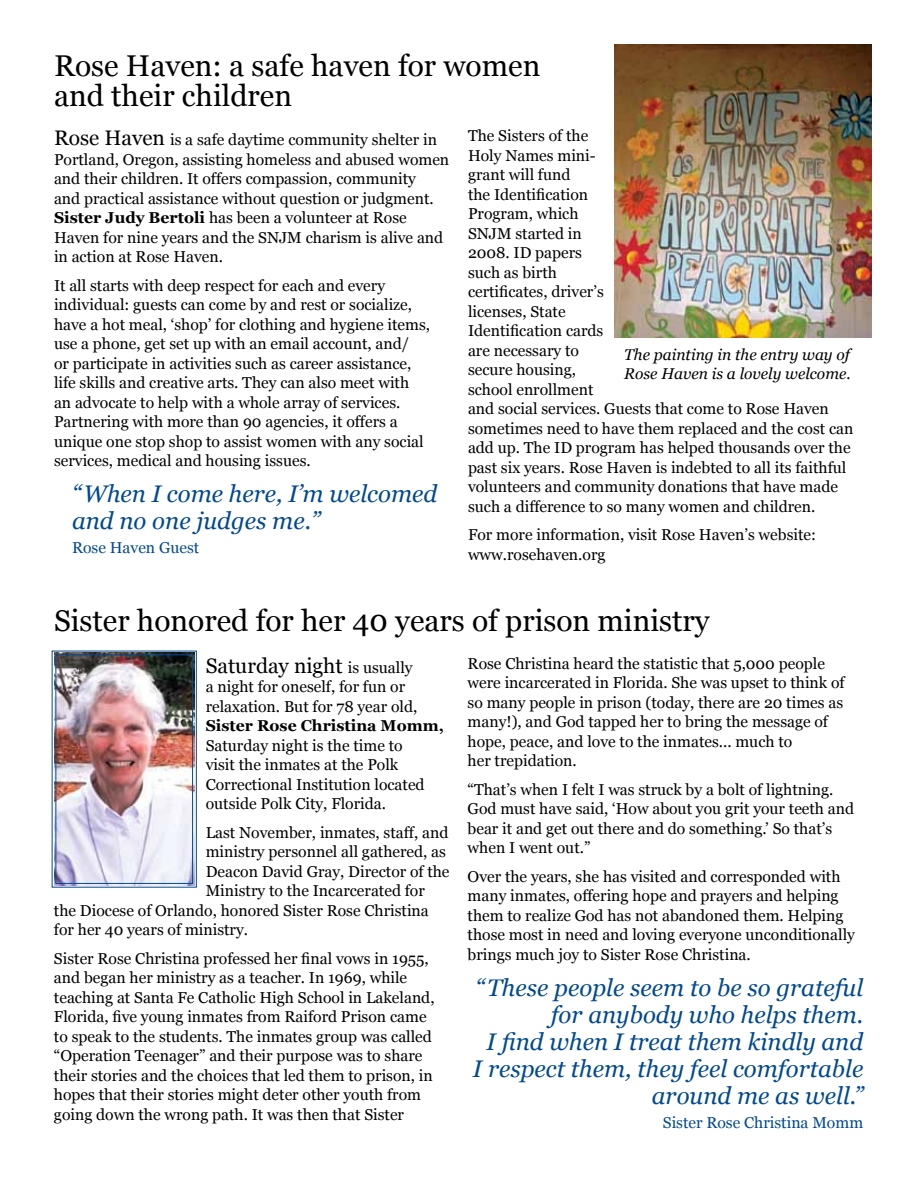
<style>
.page{position:relative;width:918px;height:1188px;background:#fff}
.page>*{position:absolute;margin:0;border:0;box-sizing:border-box;transform-origin:0 0}
.article_headings{font:30px/30px "Georgia";color:#000}
.t1{font:italic 24px/27px "Georgia";color:#004990}
.t2{font:21px "Georgia";color:#000}
.t3{font:15.75px/19.5px "Georgia";color:#000}
.t4{font:15.75px "Georgia";color:#004990}
.photo_cutline{font:italic 15.6px/18.8px "Georgia";color:#000}
.s1{font-size:21px}
.s2{font-weight:700}
.s3{font-size:15.75px}
</style>
<div class="page">
<img style="left:614px;top:45px;width:257px;height:293px">
<img style="left:51px;top:650px;width:146px;height:238px">
<div style="left:55px;top:654px;width:138px;height:230px;border:1px solid #004990"></div>
<p class="article_headings" style="left:54px;top:52px;width:488px">Rose Haven: a safe haven for women and their children</p>
<p class="t3" style="left:54px;top:130px;width:397px"><span class="s1">Rose Haven</span> is a safe daytime community shelter in Portland, Oregon, assisting homeless and abused women and their children. It offers compassion, community<br>and practical assistance without question or judgment.<br><span class="s2">Sister Judy Bertoli</span> has been a volunteer at Rose Haven for nine years and the SNJM charism is alive and in action at Rose Haven.</p>
<p class="t3" style="left:54px;top:276px;width:378px">It all starts with deep respect for each and every individual: guests can come by and rest or socialize, have a hot meal, ‘shop’ for clothing and hygiene items, use a phone, get set up with an email account, and/<br>or participate in activities such as career assistance, life skills and creative arts. They can also meet with an advocate to help with a whole array of services.<br>Partnering with more than 90 agencies, it offers a unique one stop shop to assist women with any social services, medical and housing issues.</p>
<p class="t1" style="left:72px;top:480px;width:367px">“When I come here, I’m welcomed and no one judges me.”</p>
<p class="t4" style="left:72px;top:538px;width:129px">Rose Haven Guest</p>
<p class="t3" style="left:468px;top:126px;width:387px">The Sisters of the<br>Holy Names mini-<br>grant will fund<br>the Identification<br>Program, which<br>SNJM started in<br>2008. ID papers<br>such as birth<br>certificates, driver’s<br>licenses, State<br>Identification cards<br>are necessary to<br>secure housing,<br>school enrollment<br>and social services. Guests that come to Rose Haven sometimes need to have them replaced and the cost can add up. The ID program has helped thousands over the past six years. Rose Haven is indebted to all its faithful volunteers and community donations that have made such a difference to so many women and children.</p>
<p class="t3" style="left:468px;top:525px;width:350px">For more information, visit Rose Haven’s website: www.rosehaven.org</p>
<p class="photo_cutline" style="left:624px;top:345px;width:228px">The painting in the entry way of<br>Rose Haven is a lovely welcome.</p>
<p class="article_headings" style="left:54px;top:607px;width:657px">Sister honored for her 40 years of prison ministry</p>
<p class="t2" style="left:206px;top:653px;width:208px">Saturday night <span class="s3">is usually</span></p>
<p class="t3" style="left:206px;top:677px;width:240px">a night for oneself, for fun or relaxation. But for 78 year old,<br><span class="s2">Sister Rose Christina Momm,<br></span>Saturday night is the time to<br>visit the inmates at the Polk<br>Correctional Institution located outside Polk City, Florida.</p>
<p class="t3" style="left:206px;top:823px;width:244px">Last November, inmates, staff, and</p>
<p class="t3" style="left:206px;top:842px;width:242px">ministry personnel all gathered, as</p>
<p class="t3" style="left:206px;top:862px;width:245px">Deacon David Gray, Director of the</p>
<p class="t3" style="left:206px;top:881px;width:221px">Ministry to the Incarcerated for</p>
<p class="t3" style="left:54px;top:901px;width:376px">the Diocese of Orlando, honored Sister Rose Christina</p>
<p class="t3" style="left:54px;top:920px;width:196px">for her 40 years of ministry.</p>
<p class="t3" style="left:54px;top:949px;width:382px">Sister Rose Christina professed her final vows in 1955, and began her ministry as a teacher. In 1969, while teaching at Santa Fe Catholic High School in Lakeland, Florida, five young inmates from Raiford Prison came to speak to the students. The inmates group was called “Operation Teenager” and their purpose was to share their stories and the choices that led them to prison, in hopes that their stories might deter other youth from going down the wrong path. It was then that Sister</p>
<p class="t3" style="left:468px;top:654px;width:379px">Rose Christina heard the statistic that 5,000 people were incarcerated in Florida. She was upset to think of so many people in prison (today, there are 20 times as many!), and God tapped her to bring the message of hope, peace, and love to the inmates... much to<br>her trepidation.</p>
<p class="t3" style="left:468px;top:780px;width:388px">“That’s when I felt I was struck by a bolt of lightning.<br>God must have said, ‘How about you grit your teeth and bear it and get out there and do something.’ So that’s when I went out.”</p>
<p class="t3" style="left:468px;top:867px;width:389px">Over the years, she has visited and corresponded with many inmates, offering hope and prayers and helping them to realize God has not abandoned them. Helping those most in need and loving everyone unconditionally brings much joy to Sister Rose Christina.</p>
<p class="t1" style="left:473px;top:974px;width:392px;text-align:right">“These people seem to be so grateful for anybody who helps them.<br>I find when I treat them kindly and<br>I respect them, they feel comfortable around me as well.”</p>
<p class="t4" style="left:663px;top:1113px;width:202px">Sister Rose Christina Momm</p>
</div>
